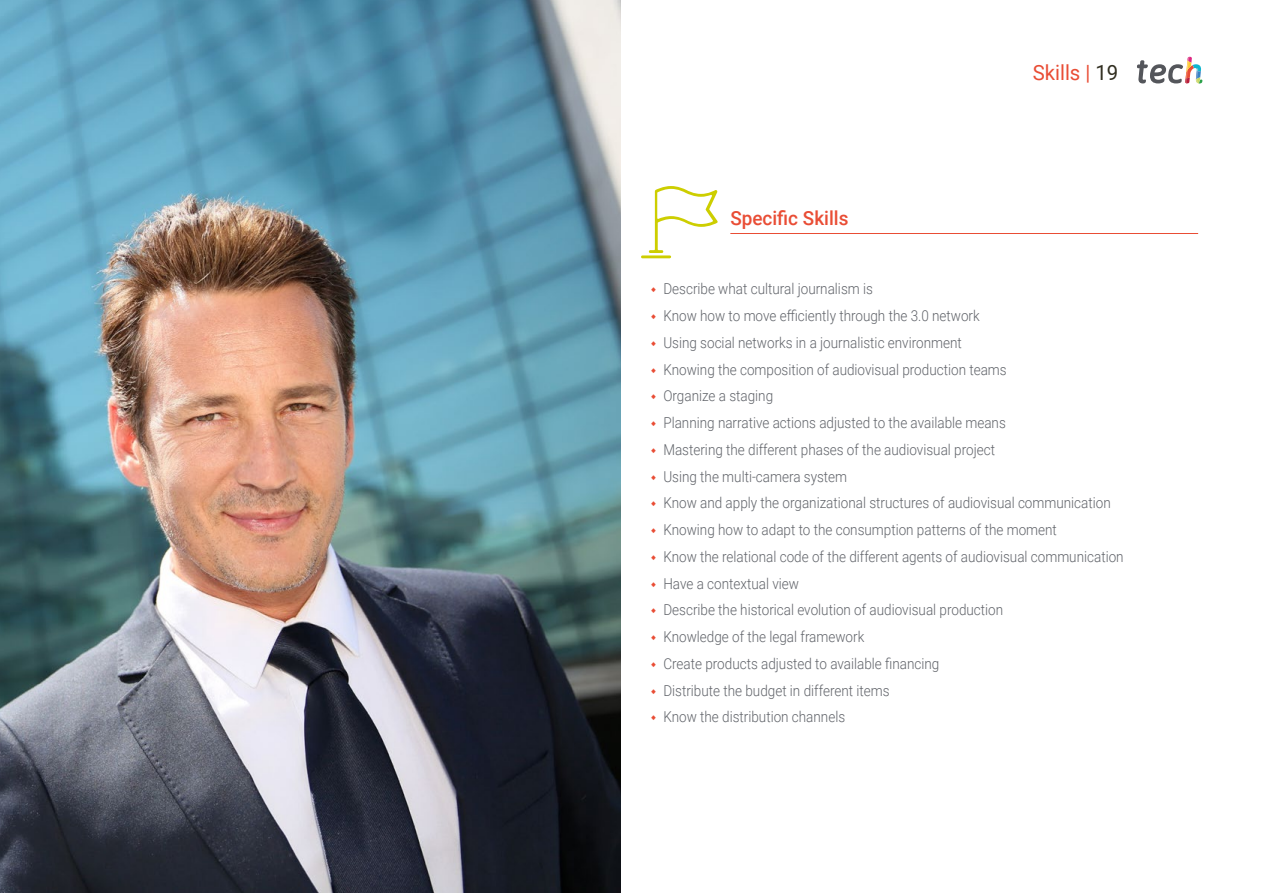
<style>
.page{position:relative;width:1263px;height:893px;background:#fff}
.page>*{position:absolute;margin:0;border:0;box-sizing:border-box;transform-origin:0 0}
.t1{font:21px "Roboto";color:#e94d35}
.t2{font:500 19.5px "Roboto";color:#e94d35}
.t3{font:300 15px/26.7px "Roboto";color:#61646a;scale:.9 1}
.s1{color:#312e20}
</style>
<div class="page">
<img style="left:0;top:0;width:621px;height:893px">
<svg style="left:1137px;top:57px;width:65px;height:27px"></svg>
<hr style="left:641px;top:255px;width:30px;height:3px;background:#cdce00">
<svg style="left:649px;top:186px;width:69px;height:67px"></svg>
<hr style="left:730px;top:233px;width:468px;height:1px;background:#e94d35">
<h2 class="t2" style="left:730px;top:205px;width:120px">Specific Skills</h2>
<h1 class="t1" style="left:1033px;top:57px;width:87px">Skills | <span class="s1">19</span></h1>
<p class="t3" style="left:663px;top:275px;width:513px">Describe what cultural journalism is<br>Know how to move efficiently through the 3.0 network<br>Using social networks in a journalistic environment<br>Knowing the composition of audiovisual production teams<br>Organize a staging<br>Planning narrative actions adjusted to the available means<br>Mastering the different phases of the audiovisual project<br>Using the multi-camera system<br>Know and apply the organizational structures of audiovisual communication Knowing how to adapt to the consumption patterns of the moment<br>Know the relational code of the different agents of audiovisual communication Have a contextual view<br>Describe the historical evolution of audiovisual production<br>Knowledge of the legal framework<br>Create products adjusted to available financing<br>Distribute the budget in different items<br>Know the distribution channels</p>
</div>
